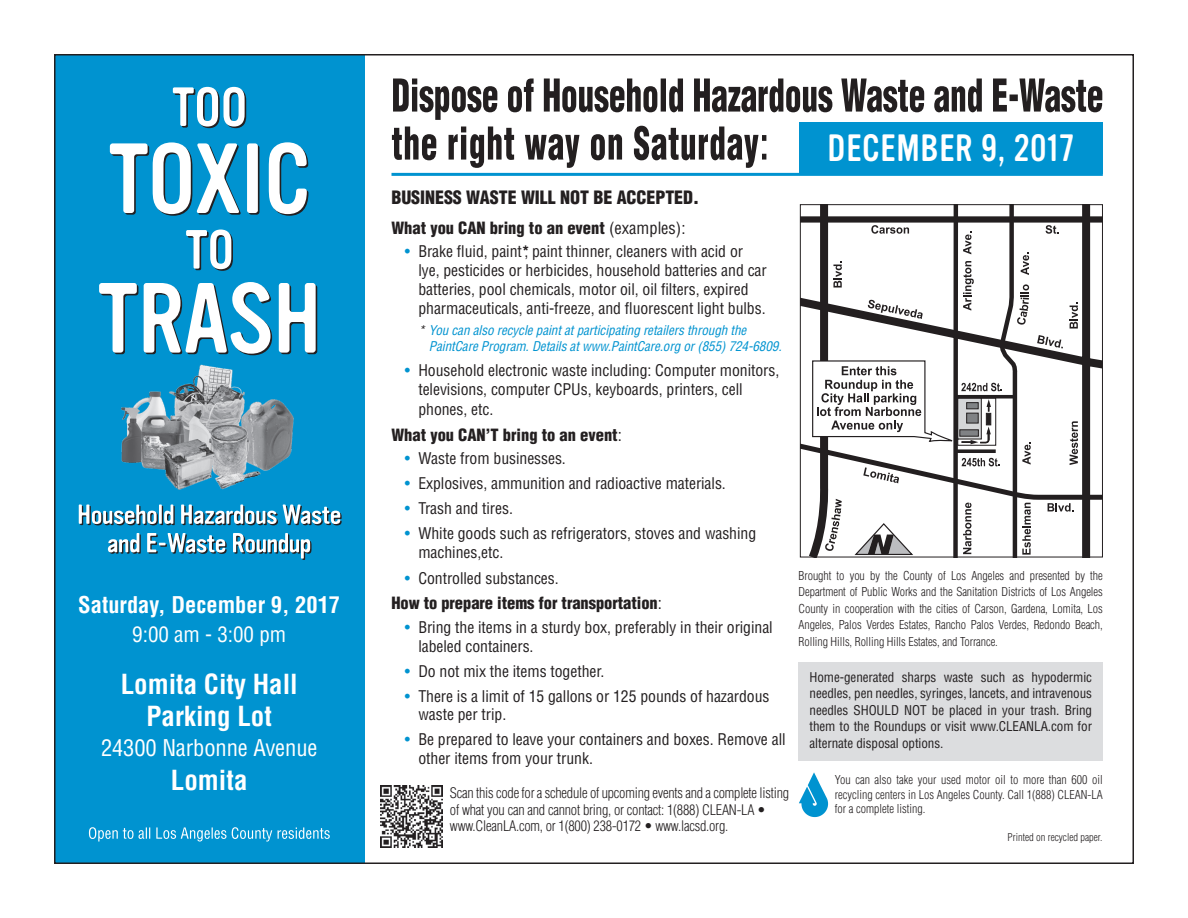
<style>
.page{position:relative;width:1188px;height:918px;background:#fff}
.page>*{position:absolute;margin:0;border:0;box-sizing:border-box;transform-origin:0 0}
.t1{font:37.35px "Vinyl OT";letter-spacing:.02em;color:#fff}
.t2{font:700 condensed 27px/31.5px "Helvetica";color:#fff;text-align:center}
.t3{font:700 condensed 22.5px "Helvetica";color:#fff}
.t4{font:condensed 22.5px "Helvetica";letter-spacing:-.005em;color:#fff}
.t5{font:condensed 21px "Helvetica";color:#fff}
.t6{font:900 condensed 18px "Helvetica";letter-spacing:-.005em;color:#231f20}
.t7{font:900 condensed 16.5px "Helvetica";color:#231f20}
.t8{font:condensed 15.75px/18.9px "Helvetica";letter-spacing:-.005em;color:#231f20}
.t9{font:300 condensed 14.25px/16.5px "Helvetica";letter-spacing:-.015em;color:#231f20}
.t10{font:condensed 13.2px/16.5px "Helvetica";letter-spacing:-.005em;color:#231f20;text-align:justify}
.t11{font:italic condensed 13.2px "Helvetica";letter-spacing:-.005em;color:#0093d0}
.t12{font:300 condensed 12px/16.5px "Helvetica";letter-spacing:-.005em;color:#231f20;text-align:justify}
.t13{font:300 condensed 10.5px "Helvetica";color:#231f20}
.s1{font-weight:400}
.s2{color:#0093d0}
.s3{font-weight:700}
.s4{color:#231f20}
</style>
<div class="page">
<div style="left:55px;top:55px;width:309px;height:808px;background:#0093d0"></div>
<svg style="left:99px;top:282px;width:218px;height:73px"></svg>
<svg style="left:186px;top:230px;width:47px;height:41px"></svg>
<svg style="left:110px;top:142px;width:198px;height:74px"></svg>
<svg style="left:173px;top:87px;width:73px;height:41px"></svg>
<svg style="left:89px;top:827px;width:241px;height:15px"></svg>
<svg style="left:108px;top:533px;width:204px;height:27px"></svg>
<svg style="left:79px;top:505px;width:263px;height:20px"></svg>
<img style="left:121px;top:364px;width:173px;height:126px">
<svg style="left:802px;top:206px;width:299px;height:349px"></svg>
<div style="left:986px;top:413px;width:5px;height:12px;background:#231f20;border:1px solid #231f20"></div>
<div style="left:800px;top:204px;width:303px;height:353px;border:1px solid #231f20"></div>
<svg style="left:392px;top:126px;width:374px;height:42px"></svg>
<svg style="left:393px;top:79px;width:709px;height:41px"></svg>
<hr style="left:392px;top:173px;width:711px;height:3px;background:#0093d0">
<div style="left:800px;top:123px;width:303px;height:51px;background:#0093d0"></div>
<div style="left:799px;top:662px;width:304px;height:99px;background:#dcdddf"></div>
<img style="left:799px;top:773px;width:30px;height:45px">
<img style="left:380px;top:785px;width:63px;height:63px">
<p class="t3" style="left:78px;top:591px;width:263px">Saturday, December 9, 2017</p>
<p class="t5" style="left:132px;top:621px;width:155px">9:00 am - 3:00 pm</p>
<p class="t2" style="left:121px;top:669px;width:179px">Lomita City Hall<br>Parking Lot</p>
<p class="t4" style="left:101px;top:734px;width:218px">24300 Narbonne Avenue</p>
<p class="t2" style="left:171px;top:765px;width:78px">Lomita</p>
<p class="t6" style="left:391px;top:186px;width:309px">BUSINESS WASTE WILL NOT BE ACCEPTED.</p>
<p class="t7" style="left:391px;top:218px;width:296px">What you CAN bring to an event <span class="s1">(examples):</span></p>
<p class="t8" style="left:418px;top:242px;width:350px;text-indent:-14px"><span class="s2">•</span> Brake fluid, paint<span class="s3">*</span>, paint thinner, cleaners with acid or lye, pesticides or herbicides, household batteries and car batteries, pool chemicals, motor oil, oil filters, expired pharmaceuticals, anti-freeze, and fluorescent light bulbs.</p>
<p class="t11" style="left:418px;top:322px;width:329px"><span class="s4">*</span> You can also recycle paint at participating retailers through the</p>
<p class="t11" style="left:429px;top:338px;width:354px">PaintCare Program. Details at www.PaintCare.org or (855) 724-6809.</p>
<p class="t8" style="left:418px;top:361px;width:362px;line-height:19.4px;text-indent:-14px"><span class="s2">•</span> Household electronic waste including: Computer monitors, televisions, computer CPUs, keyboards, printers, cell phones, etc.</p>
<p class="t7" style="left:391px;top:425px;width:232px">What you CAN’T bring to an event<span class="s1">:</span></p>
<p class="t8" style="left:405px;top:449px;width:163px"><span class="s2">•</span> Waste from businesses.</p>
<p class="t8" style="left:405px;top:474px;width:322px"><span class="s2">•</span> Explosives, ammunition and radioactive materials.</p>
<p class="t8" style="left:405px;top:499px;width:110px"><span class="s2">•</span> Trash and tires.</p>
<p class="t8" style="left:418px;top:524px;width:339px;text-indent:-14px"><span class="s2">•</span> White goods such as refrigerators, stoves and washing machines,etc.</p>
<p class="t8" style="left:405px;top:568px;width:155px"><span class="s2">•</span> Controlled substances.</p>
<p class="t7" style="left:391px;top:593px;width:272px">How to prepare items for transportation<span class="s1">:</span></p>
<p class="t8" style="left:418px;top:617px;width:356px;text-indent:-14px"><span class="s2">•</span> Bring the items in a sturdy box, preferably in their original labeled containers.</p>
<p class="t8" style="left:405px;top:661px;width:201px"><span class="s2">•</span> Do not mix the items together.</p>
<p class="t8" style="left:418px;top:686px;width:353px;text-indent:-14px"><span class="s2">•</span> There is a limit of 15 gallons or 125 pounds of hazardous waste per trip.</p>
<p class="t8" style="left:418px;top:730px;width:369px;text-indent:-14px"><span class="s2">•</span> Be prepared to leave your containers and boxes. Remove all other items from your trunk.</p>
<p class="t9" style="left:450px;top:785px;width:341px">Scan this code for a schedule of upcoming events and a complete listing of what you can and cannot bring, or contact: 1(888) CLEAN-LA •</p>
<p class="t9" style="left:450px;top:818px;width:280px">www.CleanLA.com, or 1(800) 238-0172 • www.lacsd.org.</p>
<p class="t1" style="left:828px;top:128px;width:248px">DECEMBER 9, 2017</p>
<p class="t12" style="left:799px;top:567px;width:306px">Brought to you by the County of Los Angeles and presented by the Department of Public Works and the Sanitation Districts of Los Angeles County in cooperation with the cities of Carson, Gardena, Lomita, Los Angeles, Palos Verdes Estates, Rancho Palos Verdes, Redondo Beach, Rolling Hills, Rolling Hills Estates, and Torrance.</p>
<p class="t10" style="left:810px;top:669px;width:284px">Home-generated sharps waste such as hypodermic needles, pen needles, syringes, lancets, and intravenous needles SHOULD NOT be placed in your trash. Bring them to the Roundups or visit www.CLEANLA.com for alternate disposal options.</p>
<p class="t12" style="left:835px;top:772px;width:270px;line-height:14.4px">You can also take your used motor oil to more than 600 oil recycling centers in Los Angeles County. Call 1(888) CLEAN-LA for a complete listing.</p>
<p class="t13" style="left:1008px;top:831px;width:96px">Printed on recycled paper.</p>
</div>
